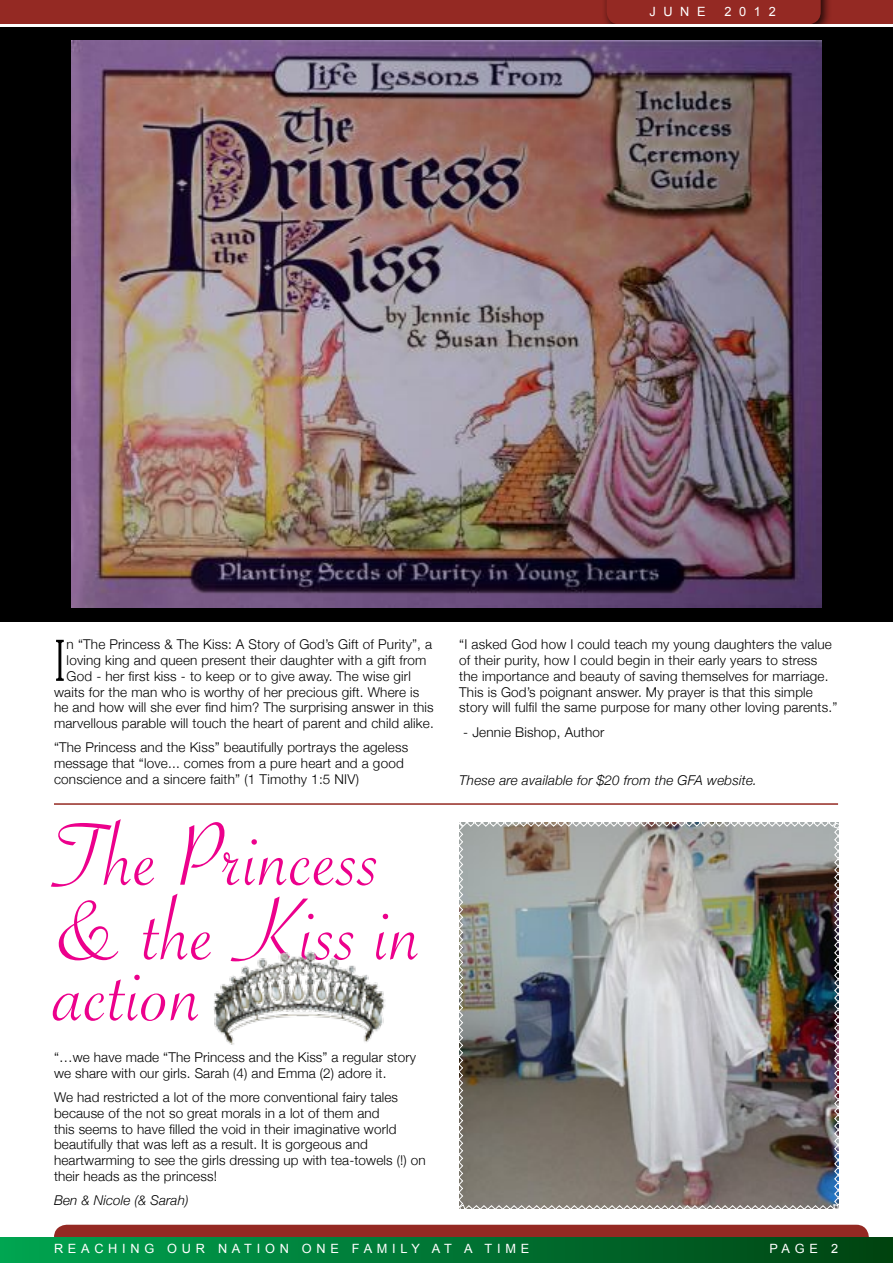
<style>
.page{position:relative;width:893px;height:1263px;background:#fff}
.page>*{position:absolute;margin:0;border:0;box-sizing:border-box;transform-origin:0 0}
.t1{font:95.25px/74.6px "Savoye Let Plain";letter-spacing:.01em;color:#ec008c}
.t2{font:58.05px "Eccentric Std";color:#000}
.t3{font:300 13.5px/15.8px "Helvetica Neue";letter-spacing:.015em;color:#000}
.t4{font:italic 300 13.5px "Helvetica Neue";letter-spacing:.015em;color:#000}
.t5{font:12.75px "Arial";letter-spacing:.37em;color:#fff}
</style>
<div class="page">
<div style="left:54px;top:1225px;width:815px;height:12px;background:#942923"></div>
<div style="left:0;top:1237px;width:893px;height:26px;background:linear-gradient(to right,#00a653,#004312)"></div>
<div style="left:0;top:0;width:893px;height:26px;background:#942923"></div>
<div style="left:601px;top:0;width:231px;height:36px;background:#000;opacity:.75"></div>
<svg style="left:607px;top:0;width:214px;height:24px"></svg>
<div style="left:0;top:25px;width:893px;height:14px;background:#fff"></div>
<div style="left:0;top:27px;width:893px;height:594px;background:#000"></div>
<img style="left:72px;top:40px;width:750px;height:567px">
<hr style="left:54px;top:803px;width:784px;height:2px;background:#942923">
<img style="left:459px;top:822px;width:380px;height:387px">
<img style="left:214px;top:951px;width:171px;height:94px">
<p class="t5" style="left:649px;top:4px;width:56px">JUNE</p>
<p class="t5" style="left:724px;top:4px;width:53px">2012</p>
<h2 class="t2" style="left:54px;top:627px;width:13px">I</h2>
<p class="t3" style="left:67px;top:636px;width:367px">n “The Princess &amp; The Kiss: A Story of God’s Gift of Purity”, a</p>
<p class="t3" style="left:67px;top:652px;width:361px">loving king and queen present their daughter with a gift from</p>
<p class="t3" style="left:67px;top:667px;width:346px">God ‐ her first kiss ‐ to keep or to give away. The wise girl</p>
<p class="t3" style="left:54px;top:683px;width:367px">waits for the man who is worthy of her precious gift. Where is</p>
<p class="t3" style="left:54px;top:699px;width:381px">he and how will she ever find him? The surprising answer in this</p>
<p class="t3" style="left:54px;top:715px;width:381px">marvellous parable will touch the heart of parent and child alike.</p>
<p class="t3" style="left:54px;top:739px;width:356px">“The Princess and the Kiss” beautifully portrays the ageless message that “love... comes from a pure heart and a good conscience and a sincere faith” (1 Timothy 1:5 NIV)</p>
<h1 class="t1" style="left:54px;top:819px;width:369px">The Princess &amp; the Kiss in</h1>
<h1 class="t1" style="left:54px;top:954px;width:150px">action</h1>
<p class="t3" style="left:54px;top:1048px;width:364px">“…we have made “The Princess and the Kiss” a regular story we share with our girls. Sarah (4) and Emma (2) adore it.</p>
<p class="t3" style="left:54px;top:1088px;width:373px">We had restricted a lot of the more conventional fairy tales because of the not so great morals in a lot of them and<br>this seems to have filled the void in their imaginative world beautifully that was left as a result. It is gorgeous and heartwarming to see the girls dressing up with tea‐towels (!) on their heads as the princess!</p>
<p class="t4" style="left:54px;top:1190px;width:136px">Ben &amp; Nicole (&amp; Sarah)</p>
<p class="t3" style="left:459px;top:636px;width:380px">“I asked God how I could teach my young daughters the value of their purity, how I could begin in their early years to stress the importance and beauty of saving themselves for marriage.<br>This is God’s poignant answer. My prayer is that this simple story will fulfil the same purpose for many other loving parents.”</p>
<p class="t3" style="left:463px;top:723px;width:143px">‐ Jennie Bishop, Author</p>
<p class="t4" style="left:459px;top:770px;width:299px">These are available for $20 from the GFA website.</p>
<p class="t5" style="left:54px;top:1240px;width:477px">REACHIN G OU R N ATION ON E FAMILY AT A TIME</p>
<p class="t5" style="left:769px;top:1240px;width:70px">PAGE 2</p>
</div>
